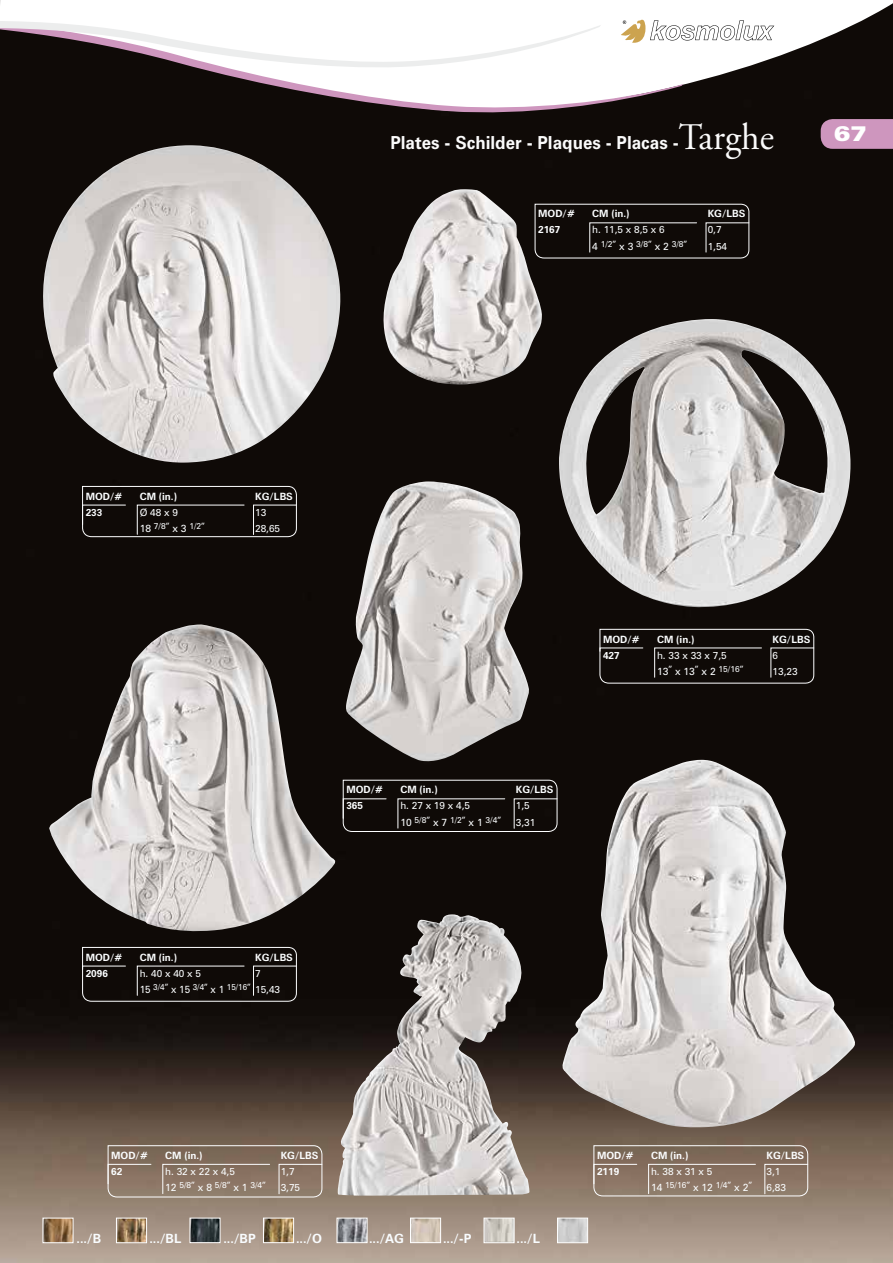
<style>
.page{position:relative;width:893px;height:1263px;background:#fff}
.page>*{position:absolute;margin:0;border:0;box-sizing:border-box;transform-origin:0 0}
.t1{font:900 expanded 21px "Zurich BT";color:#fff}
.t2{font:700 18px "Zurich BT";color:#fbfbfb;scale:.96 1}
.t3{font:700 12.75px "Zurich BT";color:#f9fcfe}
.t4{font:10.2px "Zurich BT";color:#fbfdfe}
.t5{font:700 10.05px "Zurich BT";color:#fbfdfe}
.t6{font:10.05px "Zurich BT";color:#fbfdfe}
.t7{font:8.4px "Zurich BT";color:#fbfdfe}
.t8{font:8.4px "Zurich BT";color:#fbfdfe;scale:.96 1}
.s1{font-family:"Adobe Garamond Pro";font-weight:400;font-size:37.5px}
.s2{font-size:10.2px}
.s3{font-size:8.7px}
.s4{font-size:10.05px}
</style>
<div class="page">
<img style="left:0;top:0;width:893px;height:1263px">
<img style="left:559px;top:1220px;width:27px;height:21px">
<div style="left:557px;top:1218px;width:31px;height:25px;border:1px solid #fff"></div>
<img style="left:45px;top:1220px;width:26px;height:21px">
<div style="left:43px;top:1218px;width:30px;height:25px;border:1px solid #fff"></div>
<img style="left:118px;top:1220px;width:27px;height:21px">
<div style="left:116px;top:1218px;width:31px;height:25px;border:1px solid #fff"></div>
<img style="left:192px;top:1220px;width:26px;height:21px">
<div style="left:190px;top:1218px;width:30px;height:25px;border:1px solid #fff"></div>
<img style="left:265px;top:1220px;width:27px;height:21px">
<div style="left:263px;top:1218px;width:31px;height:25px;border:1px solid #fff"></div>
<img style="left:339px;top:1220px;width:27px;height:21px">
<div style="left:337px;top:1218px;width:31px;height:25px;border:1px solid #fff"></div>
<img style="left:486px;top:1220px;width:27px;height:21px">
<div style="left:484px;top:1218px;width:31px;height:25px;border:1px solid #fff"></div>
<img style="left:412px;top:1220px;width:27px;height:21px">
<div style="left:410px;top:1218px;width:31px;height:25px;border:1px solid #fff"></div>
<img style="left:345px;top:481px;width:185px;height:282px">
<img style="left:338px;top:914px;width:192px;height:282px">
<svg style="left:107px;top:1145px;width:216px;height:53px;background:#8d7a6a"></svg>
<img style="left:49px;top:624px;width:288px;height:310px">
<svg style="left:82px;top:947px;width:215px;height:55px;background:#1e1917"></svg>
<svg style="left:593px;top:1145px;width:215px;height:52px;background:#8d7a6a"></svg>
<svg style="left:342px;top:779px;width:216px;height:53px;background:#1e1a17"></svg>
<img style="left:33px;top:145px;width:309px;height:318px">
<svg style="left:82px;top:486px;width:215px;height:51px;background:#1e1a17"></svg>
<img style="left:559px;top:319px;width:292px;height:290px">
<svg style="left:599px;top:628px;width:215px;height:56px;background:#1e1916"></svg>
<img style="left:561px;top:760px;width:295px;height:368px">
<img style="left:381px;top:189px;width:161px;height:198px">
<svg style="left:534px;top:203px;width:216px;height:56px;background:#1c1715"></svg>
<svg style="left:0;top:21px;width:683px;height:95px;fill:#0f0a07"></svg>
<svg style="left:0;top:21px;width:601px;height:49px"></svg>
<svg style="left:821px;top:119px;width:72px;height:30px;background:#c791b8"></svg>
<svg style="left:621px;top:19px;width:153px;height:26px"></svg>
<h2 class="t2" style="left:390px;top:131px;width:401px">Plates - Schilder - Plaques - Placas -<span class="s1">Targhe</span></h2>
<p class="t5" style="left:538px;top:208px;width:38px">MOD/#</p>
<p class="t5" style="left:592px;top:208px;width:39px">CM (in.)</p>
<p class="t5" style="left:708px;top:208px;width:39px">KG/LBS</p>
<p class="t5" style="left:538px;top:224px;width:24px">2167</p>
<p class="t6" style="left:592px;top:224px;width:74px">h. 11,5 x 8,5 x 6</p>
<p class="t6" style="left:708px;top:224px;width:15px">0,7</p>
<p class="t7" style="left:592px;top:238px;width:97px"><span class="s2">4</span> 1/2<span class="s3">”</span> <span class="s2">x 3</span> 3/8<span class="s3">”</span> <span class="s2">x 2</span> 3/8<span class="s3">”</span></p>
<p class="t6" style="left:708px;top:240px;width:21px">1,54</p>
<h1 class="t1" style="left:834px;top:122px;width:35px">67</h1>
<p class="t5" style="left:86px;top:490px;width:38px">MOD/#</p>
<p class="t5" style="left:140px;top:490px;width:39px">CM (in.)</p>
<p class="t5" style="left:255px;top:490px;width:39px">KG/LBS</p>
<p class="t5" style="left:86px;top:506px;width:18px">233</p>
<p class="t6" style="left:140px;top:506px;width:40px">Ø 48 x 9</p>
<p class="t6" style="left:255px;top:506px;width:13px">13</p>
<p class="t7" style="left:140px;top:521px;width:67px"><span class="s2">18</span> 7/8<span class="s3">”</span> <span class="s2">x 3</span> 1/2<span class="s3">”</span></p>
<p class="t6" style="left:255px;top:522px;width:27px">28,65</p>
<p class="t5" style="left:86px;top:951px;width:38px">MOD/#</p>
<p class="t5" style="left:140px;top:951px;width:39px">CM (in.)</p>
<p class="t5" style="left:255px;top:951px;width:39px">KG/LBS</p>
<p class="t5" style="left:86px;top:967px;width:24px">2096</p>
<p class="t6" style="left:140px;top:967px;width:63px">h. 40 x 40 x 5</p>
<p class="t6" style="left:255px;top:967px;width:7px">7</p>
<p class="t8" style="left:140px;top:982px;width:148px"><span class="s2">15</span> 3/4<span class="s3">”</span> <span class="s2">x 15</span> 3/4<span class="s3">”</span> <span class="s2">x 1</span> 15/16<span class="s3">”</span> <span class="s4">15,43</span></p>
<p class="t5" style="left:346px;top:784px;width:38px">MOD/#</p>
<p class="t5" style="left:400px;top:784px;width:39px">CM (in.)</p>
<p class="t5" style="left:516px;top:784px;width:39px">KG/LBS</p>
<p class="t5" style="left:346px;top:800px;width:18px">365</p>
<p class="t6" style="left:400px;top:800px;width:71px">h. 27 x 19 x 4,5</p>
<p class="t6" style="left:516px;top:800px;width:15px">1,5</p>
<p class="t7" style="left:400px;top:814px;width:102px"><span class="s2">10</span> 5/8<span class="s3">”</span> <span class="s2">x 7</span> 1/2<span class="s3">”</span> <span class="s2">x 1</span> 3/4<span class="s3">”</span></p>
<p class="t6" style="left:516px;top:816px;width:21px">3,31</p>
<p class="t5" style="left:603px;top:633px;width:38px">MOD/#</p>
<p class="t5" style="left:657px;top:633px;width:39px">CM (in.)</p>
<p class="t5" style="left:773px;top:633px;width:39px">KG/LBS</p>
<p class="t5" style="left:603px;top:649px;width:18px">427</p>
<p class="t6" style="left:657px;top:649px;width:71px">h. 33 x 33 x 7,5</p>
<p class="t6" style="left:773px;top:649px;width:7px">6</p>
<p class="t4" style="left:657px;top:665px;width:88px">13<sup>”</sup> x 13<sup>”</sup> x 2 <sup>15/16</sup><sup>”</sup></p>
<p class="t6" style="left:773px;top:665px;width:27px">13,23</p>
<p class="t5" style="left:111px;top:1149px;width:38px">MOD/#</p>
<p class="t5" style="left:165px;top:1149px;width:39px">CM (in.)</p>
<p class="t5" style="left:281px;top:1149px;width:39px">KG/LBS</p>
<p class="t5" style="left:111px;top:1165px;width:13px">62</p>
<p class="t6" style="left:165px;top:1165px;width:71px">h. 32 x 22 x 4,5</p>
<p class="t6" style="left:281px;top:1165px;width:15px">1,7</p>
<p class="t7" style="left:165px;top:1180px;width:102px"><span class="s2">12</span> 5/8<span class="s3">”</span> <span class="s2">x 8</span> 5/8<span class="s3">”</span> <span class="s2">x 1</span> 3/4<span class="s3">”</span></p>
<p class="t6" style="left:281px;top:1181px;width:21px">3,75</p>
<p class="t3" style="left:77px;top:1231px;width:26px">.../B</p>
<p class="t3" style="left:149px;top:1231px;width:33px">.../BL</p>
<p class="t3" style="left:223px;top:1231px;width:34px">.../BP</p>
<p class="t3" style="left:296px;top:1231px;width:28px">.../O</p>
<p class="t3" style="left:369px;top:1231px;width:36px">.../AG</p>
<p class="t3" style="left:443px;top:1231px;width:30px">.../-P</p>
<p class="t3" style="left:517px;top:1231px;width:25px">.../L</p>
<p class="t5" style="left:597px;top:1149px;width:38px">MOD/#</p>
<p class="t5" style="left:651px;top:1149px;width:39px">CM (in.)</p>
<p class="t5" style="left:766px;top:1149px;width:39px">KG/LBS</p>
<p class="t5" style="left:597px;top:1165px;width:24px">2119</p>
<p class="t6" style="left:651px;top:1165px;width:63px">h. 38 x 31 x 5</p>
<p class="t6" style="left:766px;top:1165px;width:15px">3,1</p>
<p class="t7" style="left:651px;top:1180px;width:103px"><span class="s2">14</span> 15/16<span class="s3">”</span> <span class="s2">x 12</span> 1/4<span class="s3">”</span> <span class="s2">x 2</span><span class="s3">”</span></p>
<p class="t6" style="left:766px;top:1181px;width:21px">6,83</p>
</div>
